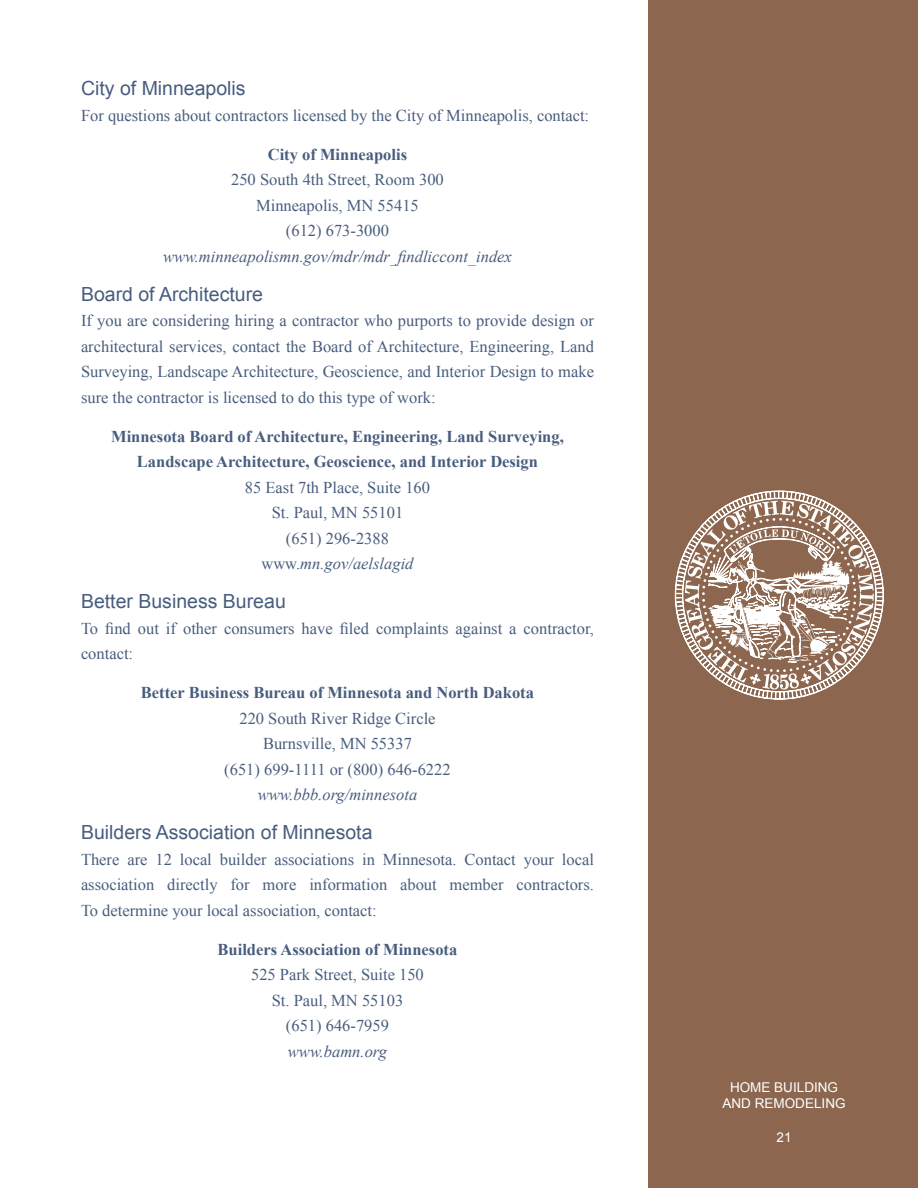
<style>
.page{position:relative;width:918px;height:1188px;background:#fff}
.page>*{position:absolute;margin:0;border:0;box-sizing:border-box;transform-origin:0 0}
.h4{font:19.5px "Arial";color:#485d7e}
.p_1{font:16.5px/25.5px "Times New Roman";color:#485d7e;text-align:justify}
.p{font:16.5px/25.5px "Times New Roman";color:#485d7e;text-align:center}
.p-2{font:700 16.5px/25.5px "Times New Roman";color:#485d7e;text-align:center}
.t1{font:13.5px/16.5px "Arial";color:#fff;text-align:center}
.s1{font-weight:700}
.s2{font-style:italic}
.s3{font-weight:400}
.s4{font-weight:400;font-style:italic}
</style>
<div class="page">
<div style="left:648px;top:0;width:270px;height:1188px;background:#8c664e"></div>
<svg style="left:675px;top:490px;width:209px;height:209px"></svg>
<p class="h4" style="left:81px;top:76px;width:166px">City of Minneapolis</p>
<p class="p_1" style="left:81px;top:102px;width:510px">For questions about contractors licensed by the City of Minneapolis, contact:</p>
<p class="p" style="left:163px;top:141px;width:350px"><span class="s1">City of Minneapolis<br></span>250 South 4th Street, Room 300<br>Minneapolis, MN 55415<br>(612) 673-3000 <span class="s2">www.minneapolismn.gov/mdr/mdr_findliccont_index</span></p>
<p class="h4" style="left:81px;top:281px;width:184px">Board of Architecture</p>
<p class="p_1" style="left:81px;top:308px;width:515px">If you are considering hiring a contractor who purports to provide design or architectural services, contact the Board of Architecture, Engineering, Land Surveying, Landscape Architecture, Geoscience, and Interior Design to make sure the contractor is licensed to do this type of work:</p>
<p class="p-2" style="left:111px;top:423px;width:454px">Minnesota Board of Architecture, Engineering, Land Surveying, Landscape Architecture, Geoscience, and Interior Design<br><span class="s3">85 East 7th Place, Suite 160<br>St. Paul, MN 55101<br>(651) 296-2388<br>www.</span><span class="s4">mn.gov/aelslagid</span></p>
<p class="h4" style="left:81px;top:589px;width:206px">Better Business Bureau</p>
<p class="p_1" style="left:81px;top:615px;width:514px">To find out if other consumers have filed complaints against a contractor, contact:</p>
<p class="p" style="left:141px;top:680px;width:395px"><span class="s1">Better Business Bureau of Minnesota and North Dakota<br></span>220 South River Ridge Circle<br>Burnsville, MN 55337<br>(651) 699-1111 or (800) 646-6222<br><span class="s2">www.bbb.org/minnesota</span></p>
<p class="h4" style="left:81px;top:820px;width:293px">Builders Association of Minnesota</p>
<p class="p_1" style="left:81px;top:846px;width:515px">There are 12 local builder associations in Minnesota. Contact your local association directly for more information about member contractors.<br>To determine your local association, contact:</p>
<p class="p" style="left:218px;top:936px;width:241px"><span class="s1">Builders Association of Minnesota<br></span>525 Park Street, Suite 150<br>St. Paul, MN 55103<br>(651) 646-7959<br><span class="s2">www.bamn.org</span></p>
<p class="t1" style="left:723px;top:1079px;width:125px">HOME BUILDING<br>AND REMODELING</p>
<p class="t1" style="left:777px;top:1129px;width:17px">21</p>
</div>
